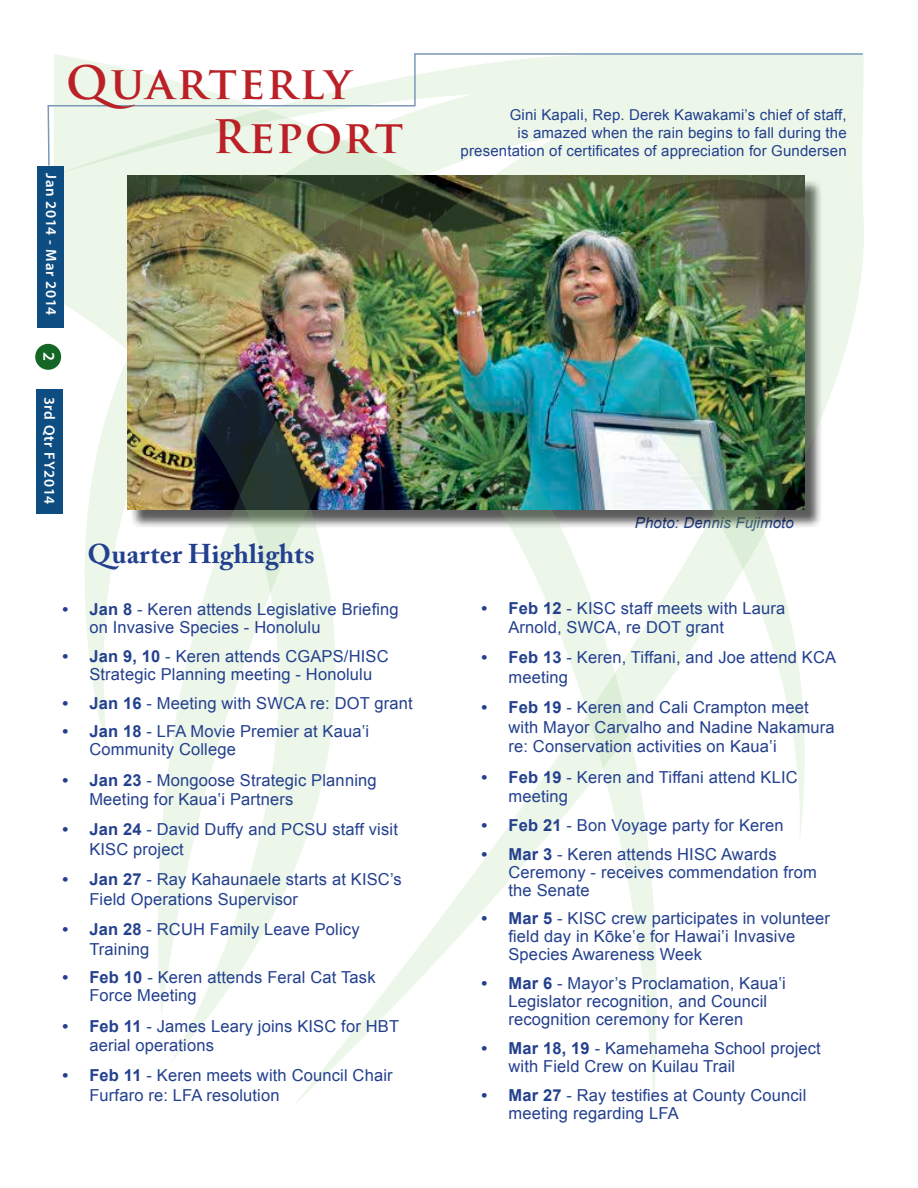
<style>
.page{position:relative;width:918px;height:1188px;background:#fff}
.page>*{position:absolute;margin:0;border:0;box-sizing:border-box;transform-origin:0 0}
.t1{font:700 45px/54px "Trajan Pro";letter-spacing:.035em;color:#ba2025}
.t2{font:700 27px "Adobe Caslon Pro";letter-spacing:.01em;color:#23408e}
.t3{font:16.5px/18px "Arial";letter-spacing:.01em;color:#23408e}
.t4{font:600 16.5px "Myriad Pro";color:#fff}
.t5{font:15px/18px "Arial";letter-spacing:.01em;color:#23408e;text-align:right}
.t6{font:600 15px "Myriad Pro";letter-spacing:.05em;color:#fff}
.t7{font:italic 15px "Arial";letter-spacing:.01em;color:#23408e}
.s1{font-weight:700}
</style>
<div class="page">
<svg style="left:52px;top:167px;width:812px;height:360px"></svg>
<img style="left:54px;top:167px;width:752px;height:938px">
<div style="left:35px;top:344px;width:26px;height:26px;background:#146626;border-radius:50%"></div>
<div style="left:37px;top:166px;width:27px;height:162px;background:#0e4d81"></div>
<div style="left:36px;top:390px;width:26px;height:124px;background:#0e4d81"></div>
<svg style="left:47px;top:53px;width:817px;height:114px"></svg>
<p class="t6" style="left:61px;top:173px;width:144px;rotate:90deg">Jan 2014 - Mar 2014</p>
<h1 class="t1" style="left:213px;top:57px;width:192px;text-indent:-146px">Quarterly<br>Report</h1>
<p class="t4" style="left:60px;top:352px;width:10px;rotate:90deg">2</p>
<p class="t6" style="left:59px;top:397px;width:109px;rotate:90deg">3rd Qtr FY2014</p>
<h2 class="t2" style="left:88px;top:538px;width:228px">Quarter Highlights</h2>
<p class="t3" style="left:89px;top:600px;width:311px;text-indent:-27px"><span class="s1">• Jan 8</span> - Keren attends Legislative Briefing on Invasive Species - Honolulu</p>
<p class="t3" style="left:89px;top:647px;width:301px;text-indent:-27px"><span class="s1">• Jan 9, 10</span> - Keren attends CGAPS/HISC<br>Strategic Planning meeting - Honolulu</p>
<p class="t3" style="left:62px;top:694px;width:352px"><span class="s1">• Jan 16</span> - Meeting with SWCA re: DOT grant</p>
<p class="t3" style="left:89px;top:723px;width:281px;text-indent:-27px"><span class="s1">• Jan 18</span> - LFA Movie Premier at Kauaʽi<br>Community College</p>
<p class="t3" style="left:89px;top:770px;width:289px;line-height:19.5px;text-indent:-27px"><span class="s1">• Jan 23</span> - Mongoose Strategic Planning<br>Meeting for Kauaʽi Partners</p>
<p class="t3" style="left:89px;top:820px;width:310px;line-height:19.5px;text-indent:-27px"><span class="s1">• Jan 24</span> - David Duffy and PCSU staff visit<br>KISC project</p>
<p class="t3" style="left:89px;top:870px;width:314px;line-height:19.5px;text-indent:-27px"><span class="s1">• Jan 27</span> - Ray Kahaunaele starts at KISC’s<br>Field Operations Supervisor</p>
<p class="t3" style="left:89px;top:920px;width:272px;line-height:19.5px;text-indent:-27px"><span class="s1">• Jan 28</span> - RCUH Family Leave Policy<br>Training</p>
<p class="t3" style="left:89px;top:969px;width:288px;text-indent:-27px"><span class="s1">• Feb 10</span> - Keren attends Feral Cat Task<br>Force Meeting</p>
<p class="t3" style="left:89px;top:1016px;width:311px;line-height:19.5px;text-indent:-27px"><span class="s1">• Feb 11</span> - James Leary joins KISC for HBT aerial operations</p>
<p class="t3" style="left:89px;top:1066px;width:305px;line-height:19.5px;text-indent:-27px"><span class="s1">• Feb 11</span> - Keren meets with Council Chair<br>Furfaro re: LFA resolution</p>
<p class="t5" style="left:461px;top:106px;width:388px">Gini Kapali, Rep. Derek Kawakami’s chief of staff,<br>is amazed when the rain begins to fall during the presentation of certificates of appreciation for Gundersen</p>
<p class="t7" style="left:635px;top:513px;width:161px">Photo: Dennis Fujimoto</p>
<p class="t3" style="left:508px;top:598px;width:278px;line-height:19.5px;text-indent:-27px"><span class="s1">• Feb 12</span> - KISC staff meets with Laura<br>Arnold, SWCA, re DOT grant</p>
<p class="t3" style="left:508px;top:648px;width:329px;line-height:19.5px;text-indent:-27px"><span class="s1">• Feb 13</span> - Keren, Tiffani, and Joe attend KCA meeting</p>
<p class="t3" style="left:508px;top:698px;width:328px;line-height:19.5px;text-indent:-27px"><span class="s1">• Feb 19</span> - Keren and Cali Crampton meet with Mayor Carvalho and Nadine Nakamura re: Conservation activities on Kauaʽi</p>
<p class="t3" style="left:508px;top:767px;width:291px;line-height:19.5px;text-indent:-27px"><span class="s1">• Feb 19</span> - Keren and Tiffani attend KLIC meeting</p>
<p class="t3" style="left:481px;top:816px;width:304px"><span class="s1">• Feb 21</span> - Bon Voyage party for Keren</p>
<p class="t3" style="left:508px;top:845px;width:310px;text-indent:-27px"><span class="s1">• Mar 3</span> - Keren attends HISC Awards<br>Ceremony - receives commendation from the Senate</p>
<p class="t3" style="left:508px;top:910px;width:323px;text-indent:-27px"><span class="s1">• Mar 5</span> - KISC crew participates in volunteer field day in Kōkeʽe for Hawaiʽi Invasive<br>Species Awareness Week</p>
<p class="t3" style="left:508px;top:975px;width:279px;text-indent:-27px"><span class="s1">• Mar 6</span> - Mayor’s Proclamation, Kauaʽi<br>Legislator recognition, and Council recognition ceremony for Keren</p>
<p class="t3" style="left:508px;top:1039px;width:314px;text-indent:-27px"><span class="s1">• Mar 18, 19</span> - Kamehameha School project with Field Crew on Kuilau Trail</p>
<p class="t3" style="left:508px;top:1086px;width:299px;text-indent:-27px"><span class="s1">• Mar 27</span> - Ray testifies at County Council meeting regarding LFA</p>
</div>
